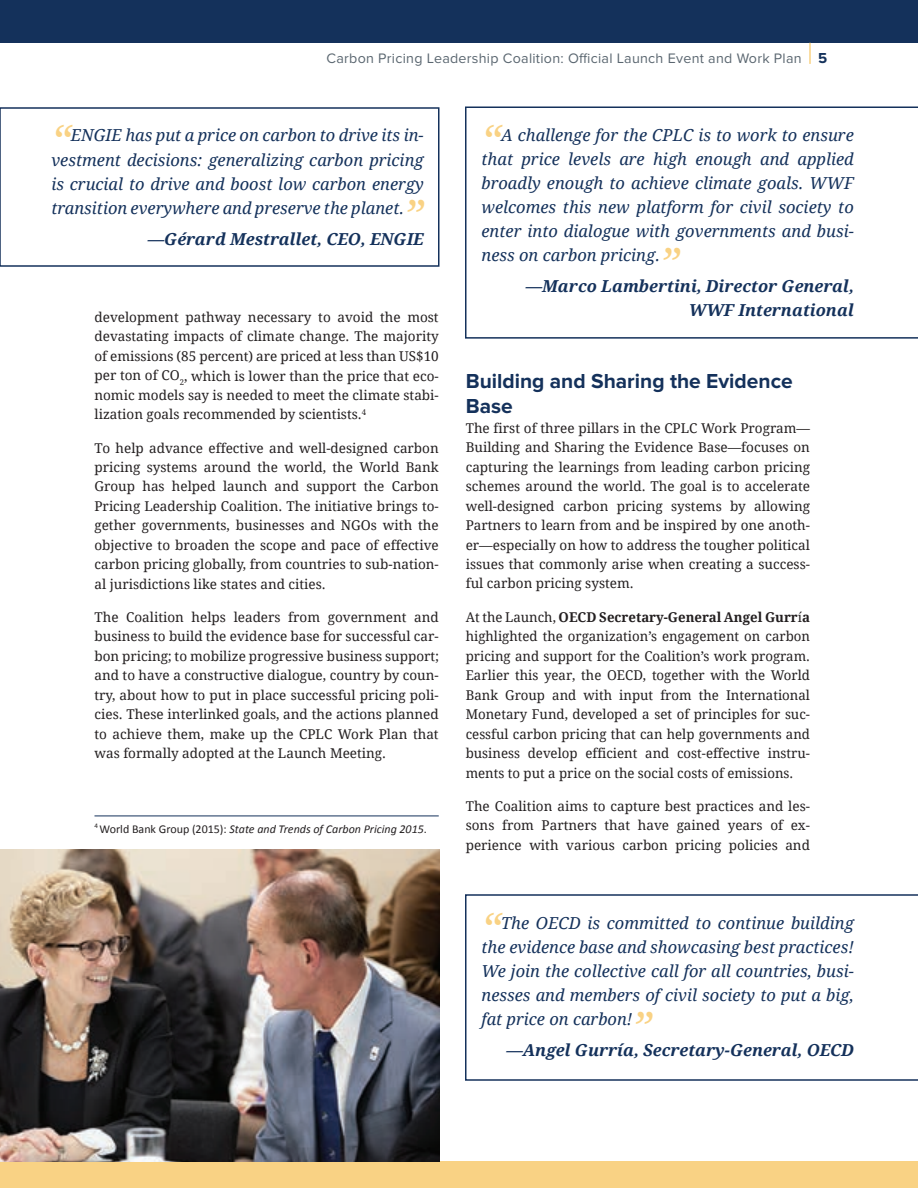
<style>
.page{position:relative;width:918px;height:1188px;background:#fff}
.page>*{position:absolute;margin:0;border:0;box-sizing:border-box;transform-origin:0 0}
.t1{font:italic 43.5px "Droid Serif";color:#f9d284}
.t2{font:700 21px/25.2px "Proxima Nova";color:#14315b}
.t3{font:italic 16.5px/24px "Droid Serif";color:#14315b;text-align:justify}
.t4{font:italic 700 16.5px/24px "Droid Serif";color:#14315b;text-align:right}
.t5{font:14.25px "Proxima Nova";letter-spacing:.02em;color:#5a6670}
.t6{font:13.5px/19.5px "Droid Serif";color:#231f20;text-align:justify}
.t7{font:italic 12px "Calibri";color:#231f20}
.s1{font-weight:700;font-size:15px;color:#14315b}
.s2{font-style:normal}
.s3{font-weight:700}
</style>
<div class="page">
<div style="left:0;top:1162px;width:918px;height:26px;background:#f9d284"></div>
<div style="left:0;top:0;width:918px;height:43px;background:#14315b"></div>
<hr style="left:809px;top:43px;width:2px;height:21px;background:#f9d284">
<div style="left:0;top:107px;width:440px;height:160px;border:2px solid #14315b"></div>
<svg style="left:465px;top:894px;width:453px;height:187px"></svg>
<hr style="left:94px;top:816px;width:345px;height:1px;background:#14315b">
<img style="left:0;top:849px;width:440px;height:313px">
<svg style="left:465px;top:106px;width:453px;height:233px"></svg>
<p class="t5" style="left:327px;top:50px;width:502px">Carbon Pricing Leadership Coalition: Official Launch Event and Work Plan <span class="s1">5</span></p>
<h1 class="t1" style="left:51px;top:116px;width:21px">“</h1>
<p class="t3" style="left:51px;top:124px;width:374px;text-indent:20px">ENGIE has put a price on carbon to drive its in&shy;vestment decisions: generalizing carbon pricing is crucial to drive and boost low carbon energy transition everywhere and preserve the planet.</p>
<h1 class="t1" style="left:404px;top:191px;width:21px">”</h1>
<p class="t4" style="left:148px;top:227px;width:278px">—Gérard Mestrallet, CEO, ENGIE</p>
<p class="t6" style="left:94px;top:308px;width:346px">development pathway necessary to avoid the most devastating impacts of climate change. The majority of emissions (85 percent) are priced at less than US$10 per ton of CO<sub>2</sub>, which is lower than the price that eco&shy;nomic models say is needed to meet the climate stabi&shy;lization goals recommended by scientists.<sup>4</sup></p>
<p class="t6" style="left:94px;top:438px;width:346px">To help advance effective and well-designed carbon pricing systems around the world, the World Bank Group has helped launch and support the Carbon Pricing Leadership Coalition. The initiative brings to&shy;gether governments, businesses and NGOs with the objective to broaden the scope and pace of effective carbon pricing globally, from countries to sub-nation&shy;al jurisdictions like states and cities.</p>
<p class="t6" style="left:94px;top:608px;width:346px">The Coalition helps leaders from government and business to build the evidence base for successful car&shy;bon pricing; to mobilize progressive business support; and to have a constructive dialogue, country by coun&shy;try, about how to put in place successful pricing poli&shy;cies. These interlinked goals, and the actions planned to achieve them, make up the CPLC Work Plan that was formally adopted at the Launch Meeting.</p>
<p class="t7" style="left:94px;top:821px;width:334px"><sup>4</sup> <span class="s2">World Bank Group (2015):</span> State and Trends of Carbon Pricing 2015<span class="s2">.</span></p>
<h1 class="t1" style="left:482px;top:115px;width:21px">“</h1>
<p class="t3" style="left:481px;top:123px;width:374px;text-indent:20px">A challenge for the CPLC is to work to ensure that price levels are high enough and applied broadly enough to achieve climate goals. WWF welcomes this new platform for civil society to enter into dialogue with governments and busi&shy;ness on carbon pricing.</p>
<h1 class="t1" style="left:660px;top:238px;width:21px">”</h1>
<p class="t4" style="left:526px;top:275px;width:330px">—Marco Lambertini, Director General,<br>WWF International</p>
<h2 class="t2" style="left:466px;top:369px;width:329px">Building and Sharing the Evidence<br>Base</h2>
<p class="t6" style="left:466px;top:418px;width:346px">The first of three pillars in the CPLC Work Program— Building and Sharing the Evidence Base—focuses on capturing the learnings from leading carbon pricing schemes around the world. The goal is to accelerate well-designed carbon pricing systems by allowing Partners to learn from and be inspired by one anoth&shy;er—especially on how to address the tougher political issues that commonly arise when creating a success&shy;ful carbon pricing system.</p>
<p class="t6" style="left:466px;top:607px;width:346px">At the Launch, <span class="s3">OECD Secretary-General Angel Gurr</span>í<span class="s3">a </span>highlighted the organization’s engagement on carbon pricing and support for the Coalition’s work program.<br>Earlier this year, the OECD, together with the World Bank Group and with input from the International Monetary Fund, developed a set of principles for suc&shy;cessful carbon pricing that can help governments and business develop efficient and cost-effective instru&shy;ments to put a price on the social costs of emissions.</p>
<p class="t6" style="left:466px;top:796px;width:346px">The Coalition aims to capture best practices and les&shy;sons from Partners that have gained years of ex&shy;perience with various carbon pricing policies and</p>
<h1 class="t1" style="left:482px;top:903px;width:21px">“</h1>
<p class="t3" style="left:481px;top:911px;width:374px;text-indent:20px">The OECD is committed to continue building the evidence base and showcasing best practices!<br>We join the collective call for all countries, busi&shy;nesses and members of civil society to put a big, fat price on carbon!</p>
<h1 class="t1" style="left:632px;top:1002px;width:21px">”</h1>
<p class="t4" style="left:506px;top:1038px;width:349px">—Angel Gurría, Secretary-General, OECD</p>
</div>
